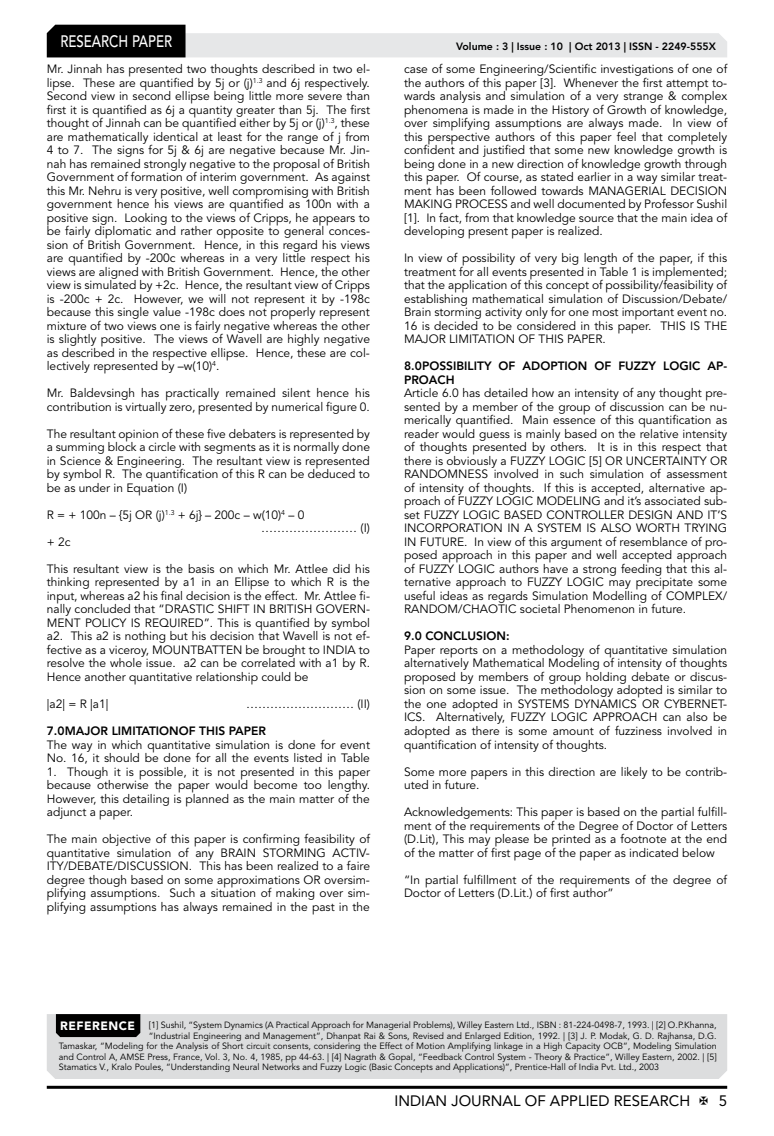
<style>
.page{position:relative;width:774px;height:1136px;background:#fff}
.page>*{position:absolute;margin:0;border:0;box-sizing:border-box;transform-origin:0 0}
.t1{font:500 16.5px "Avenir LT Std";color:#fff;scale:.8 1}
.t2{font:15px "Avenir LT Std";color:#000}
.t3{font:12px/13.5px "Avenir LT Std";color:#000;text-align:justify}
.t4{font:800 12px/13.5px "Avenir LT Std";color:#000}
.t5{font:800 10.5px "Avenir LT Std";color:#000}
.t6{font:9px "Avenir LT Std";color:#000}
.s1{font-weight:900;font-size:12px;color:#fff}
</style>
<div class="page">
<hr style="left:47px;top:1085px;width:680px;height:3px;background:#000">
<svg style="left:47px;top:25px;width:680px;height:32px"></svg>
<div style="left:47px;top:1014px;width:680px;height:64px;background:#dcddde"></div>
<div style="left:56px;top:1014px;width:84px;height:22px;background:#000"></div>
<h1 class="t1" style="left:60px;top:32px;width:139px">RESEARCH PAPER</h1>
<p class="t3" style="left:47px;top:62px;width:325px">Mr. Jinnah has presented two thoughts described in two el&shy;lipse. These are quantified by 5j or (j)<sup>1.3</sup> and 6j respectively.<br>Second view in second ellipse being little more severe than first it is quantified as 6j a quantity greater than 5j. The first thought of Jinnah can be quantified either by 5j or (j)<sup>1.3</sup>, these are mathematically identical at least for the range of j from 4 to 7. The signs for 5j &amp; 6j are negative because Mr. Jin&shy;nah has remained strongly negative to the proposal of British Government of formation of interim government. As against this Mr. Nehru is very positive, well compromising with British government hence his views are quantified as 100n with a positive sign. Looking to the views of Cripps, he appears to be fairly diplomatic and rather opposite to general conces&shy;sion of British Government. Hence, in this regard his views are quantified by -200c whereas in a very little respect his views are aligned with British Government. Hence, the other view is simulated by +2c. Hence, the resultant view of Cripps is -200c + 2c. However, we will not represent it by -198c because this single value -198c does not properly represent mixture of two views one is fairly negative whereas the other is slightly positive. The views of Wavell are highly negative as described in the respective ellipse. Hence, these are col&shy;lectively represented by –w(10)<sup>4</sup>.</p>
<p class="t3" style="left:47px;top:386px;width:325px">Mr. Baldevsingh has practically remained silent hence his contribution is virtually zero, presented by numerical figure 0.</p>
<p class="t3" style="left:47px;top:427px;width:325px">The resultant opinion of these five debaters is represented by a summing block a circle with segments as it is normally done in Science &amp; Engineering. The resultant view is represented by symbol R. The quantification of this R can be deduced to be as under in Equation (I)</p>
<p class="t3" style="left:47px;top:508px;width:259px">R = + 100n – {5j OR (j)<sup>1.3</sup> + 6j} – 200c – w(10)<sup>4</sup> – 0</p>
<p class="t3" style="left:261px;top:521px;width:110px">…………………… (I)</p>
<p class="t3" style="left:47px;top:535px;width:25px">+ 2c</p>
<p class="t3" style="left:47px;top:562px;width:325px">This resultant view is the basis on which Mr. Attlee did his thinking represented by a1 in an Ellipse to which R is the input, whereas a2 his final decision is the effect. Mr. Attlee fi&shy;nally concluded that “DRASTIC SHIFT IN BRITISH GOVERN-MENT POLICY IS REQUIRED”. This is quantified by symbol a2. This a2 is nothing but his decision that Wavell is not ef&shy;fective as a viceroy, MOUNTBATTEN be brought to INDIA to resolve the whole issue. a2 can be correlated with a1 by R.<br>Hence another quantitative relationship could be</p>
<p class="t3" style="left:47px;top:697px;width:63px">|a2| = R |a1|</p>
<p class="t3" style="left:246px;top:697px;width:125px">……………………… (II)</p>
<p class="t4" style="left:47px;top:724px;width:221px">7.0MAJOR LIMITATIONOF THIS PAPER</p>
<p class="t3" style="left:47px;top:737px;width:325px">The way in which quantitative simulation is done for event<br>No. 16, it should be done for all the events listed in Table</p>
<p class="t3" style="left:47px;top:764px;width:325px">1. Though it is possible, it is not presented in this paper because otherwise the paper would become too lengthy.<br>However, this detailing is planned as the main matter of the adjunct a paper.</p>
<p class="t3" style="left:47px;top:832px;width:325px">The main objective of this paper is confirming feasibility of quantitative simulation of any BRAIN STORMING ACTIV-ITY/DEBATE/DISCUSSION. This has been realized to a faire degree though based on some approximations OR oversim&shy;plifying assumptions. Such a situation of making over sim&shy;plifying assumptions has always remained in the past in the</p>
<p class="t5" style="left:456px;top:41px;width:261px">Volume : 3 | Issue : 10 | Oct 2013 | ISSN - 2249-555X</p>
<p class="t3" style="left:404px;top:62px;width:325px">case of some Engineering/Scientific investigations of one of the authors of this paper [3]. Whenever the first attempt to&shy;wards analysis and simulation of a very strange &amp; complex phenomena is made in the History of Growth of knowledge, over simplifying assumptions are always made. In view of this perspective authors of this paper feel that completely confident and justified that some new knowledge growth is being done in a new direction of knowledge growth through this paper. Of course, as stated earlier in a way similar treat&shy;ment has been followed towards MANAGERIAL DECISION MAKING PROCESS and well documented by Professor Sushil [1]. In fact, from that knowledge source that the main idea of developing present paper is realized.</p>
<p class="t3" style="left:404px;top:251px;width:325px">In view of possibility of very big length of the paper, if this treatment for all events presented in Table 1 is implemented; that the application of this concept of possibility/feasibility of establishing mathematical simulation of Discussion/Debate/ Brain storming activity only for one most important event no.<br>16 is decided to be considered in this paper. THIS IS THE MAJOR LIMITATION OF THIS PAPER.</p>
<p class="t4" style="left:404px;top:359px;width:325px">8.0POSSIBILITY OF ADOPTION OF FUZZY LOGIC AP-<br>PROACH</p>
<p class="t3" style="left:404px;top:386px;width:325px">Article 6.0 has detailed how an intensity of any thought pre&shy;sented by a member of the group of discussion can be nu&shy;merically quantified. Main essence of this quantification as reader would guess is mainly based on the relative intensity of thoughts presented by others. It is in this respect that there is obviously a FUZZY LOGIC [5] OR UNCERTAINTY OR RANDOMNESS involved in such simulation of assessment of intensity of thoughts. If this is accepted, alternative ap&shy;proach of FUZZY LOGIC MODELING and it’s associated sub&shy;set FUZZY LOGIC BASED CONTROLLER DESIGN AND IT’S INCORPORATION IN A SYSTEM IS ALSO WORTH TRYING IN FUTURE. In view of this argument of resemblance of pro&shy;posed approach in this paper and well accepted approach of FUZZY LOGIC authors have a strong feeding that this al&shy;ternative approach to FUZZY LOGIC may precipitate some useful ideas as regards Simulation Modelling of COMPLEX/ RANDOM/CHAOTIC societal Phenomenon in future.</p>
<p class="t4" style="left:404px;top:629px;width:107px">9.0 CONCLUSION:</p>
<p class="t3" style="left:404px;top:643px;width:325px">Paper reports on a methodology of quantitative simulation alternatively Mathematical Modeling of intensity of thoughts proposed by members of group holding debate or discus&shy;sion on some issue. The methodology adopted is similar to the one adopted in SYSTEMS DYNAMICS OR CYBERNET-ICS. Alternatively, FUZZY LOGIC APPROACH can also be adopted as there is some amount of fuzziness involved in quantification of intensity of thoughts.</p>
<p class="t3" style="left:404px;top:764px;width:325px">Some more papers in this direction are likely to be contrib&shy;uted in future.</p>
<p class="t3" style="left:404px;top:805px;width:325px">Acknowledgements: This paper is based on the partial fulfill&shy;ment of the requirements of the Degree of Doctor of Letters (D.Lit), This may please be printed as a footnote at the end of the matter of first page of the paper as indicated below</p>
<p class="t3" style="left:404px;top:872px;width:325px">“In partial fulfillment of the requirements of the degree of<br>Doctor of Letters (D.Lit.) of first author”</p>
<p class="t6" style="left:60px;top:1019px;width:658px"><span class="s1">REFERENCE</span> [1] Sushil, “System Dynamics (A Practical Approach for Managerial Problems), Willey Eastern Ltd., ISBN : 81-224-0498-7, 1993. | [2] O.P.Khanna,</p>
<p class="t6" style="left:149px;top:1030px;width:569px">“Industrial Engineering and Management”, Dhanpat Rai &amp; Sons, Revised and Enlarged Edition, 1992. | [3] J. P. Modak, G. D. Rajhansa, D.G.</p>
<p class="t6" style="left:59px;top:1040px;width:660px">Tamaskar, “Modeling for the Analysis of Short circuit consents, considering the Effect of Motion Amplifying linkage in a High Capacity OCB”, Modeling Simulation</p>
<p class="t6" style="left:59px;top:1051px;width:659px">and Control A, AMSE Press, France, Vol. 3, No. 4, 1985, pp 44-63. | [4] Nagrath &amp; Gopal, “Feedback Control System - Theory &amp; Practice”, Willey Eastern, 2002. | [5]</p>
<p class="t6" style="left:59px;top:1061px;width:602px">Stamatics V., Kralo Poules, “Understanding Neural Networks and Fuzzy Logic (Basic Concepts and Applications)”, Prentice-Hall of India Pvt. Ltd., 2003</p>
<p class="t2" style="left:394px;top:1091px;width:297px">INDIAN JOURNAL OF APPLIED RESEARCH</p>
<p class="t2" style="left:719px;top:1091px;width:10px">5</p>
</div>
